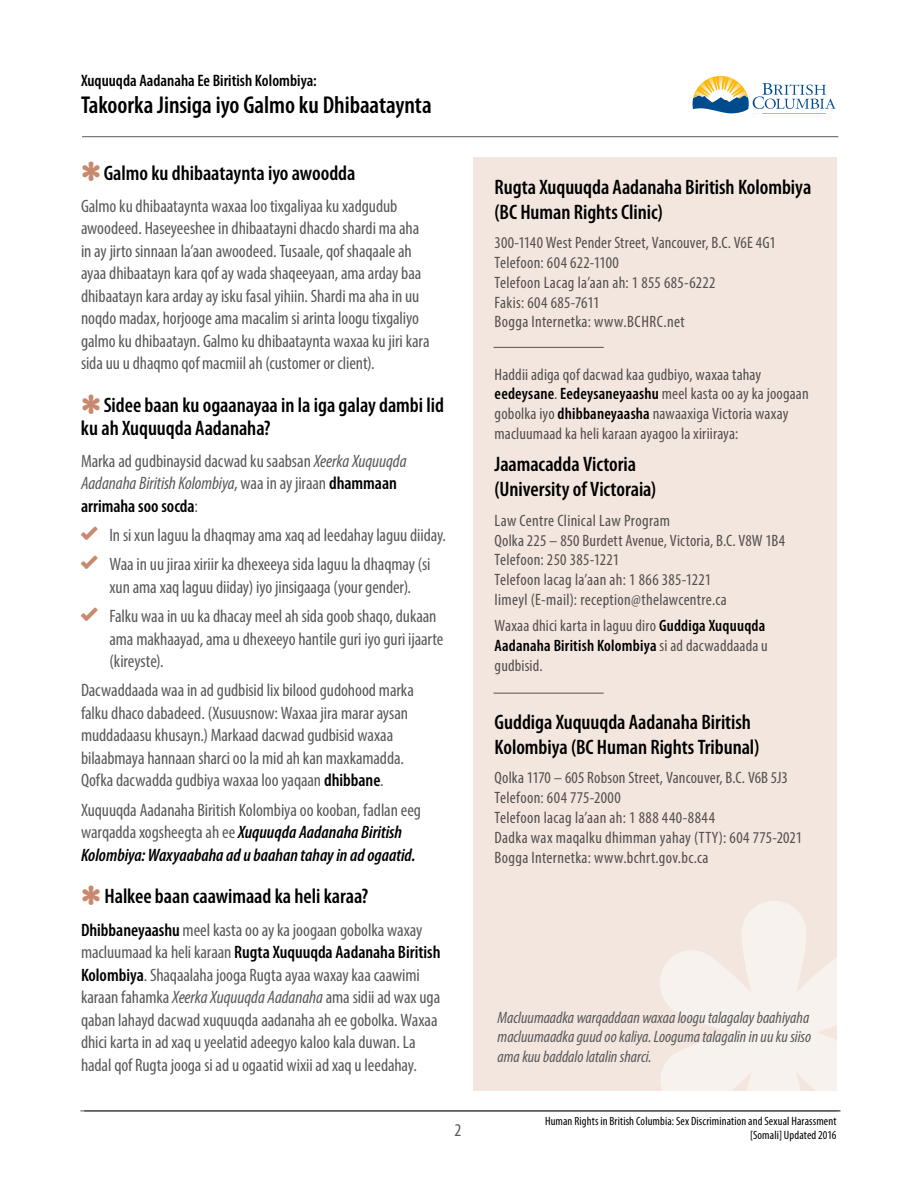
<style>
.page{position:relative;width:918px;height:1188px;background:#fff}
.page>*{position:absolute;margin:0;border:0;box-sizing:border-box;transform-origin:0 0}
.t1{font:600 condensed 24.45px "Myriad Pro";letter-spacing:-.005em;color:#000}
.t2{font:600 condensed 21px/25.2px "Myriad Pro";letter-spacing:-.005em;color:#000}
.t3{font:condensed 18px/22.5px "Myriad Pro";letter-spacing:-.005em;color:#58595b}
.t4{font:600 condensed 16.65px "Myriad Pro";color:#000}
.t5{font:condensed 16.5px/19.8px "Myriad Pro";letter-spacing:.015em;color:#58595b}
.t6{font:italic condensed 16.5px/19.8px "Myriad Pro";color:#58595b;text-align:justify}
.t7{font:condensed 12px/14.4px "Myriad Pro";letter-spacing:.01em;color:#000;text-align:right}
.s1{font-style:italic}
.s2{font-weight:600;color:#000}
.s3{font-family:"Web Hosting Hub Glyphs";font-stretch:normal;font-size:16.5px;color:#c8896e}
.s4{font-weight:600;font-style:italic;color:#000}
</style>
<div class="page">
<hr style="left:82px;top:136px;width:756px;height:1px;background:#58595b">
<svg style="left:693px;top:76px;width:143px;height:38px"></svg>
<hr style="left:84px;top:1111px;width:756px;height:1px;background:#000">
<div style="left:473px;top:158px;width:364px;height:933px;background:#f3e6de"></div>
<svg style="left:660px;top:901px;width:177px;height:190px"></svg>
<hr style="left:494px;top:347px;width:110px;height:1px;background:#58595b">
<hr style="left:494px;top:693px;width:110px;height:1px;background:#58595b">
<hr style="left:80px;top:1111px;width:757px;height:1px;background:#58595b">
<p class="t4" style="left:81px;top:72px;width:237px">Xuquuqda Aadanaha Ee Biritish Kolombiya:</p>
<h1 class="t1" style="left:81px;top:92px;width:352px">Takoorka Jinsiga iyo Galmo ku Dhibaataynta</h1>
<p class="t2" style="left:104px;top:161px;width:253px">Galmo ku dhibaataynta iyo awoodda</p>
<p class="t3" style="left:81px;top:195px;width:350px">Galmo ku dhibaataynta waxaa loo tixgaliyaa ku xadgudub awoodeed. Haseyeeshee in dhibaatayni dhacdo shardi ma aha in ay jirto sinnaan la’aan awoodeed. Tusaale, qof shaqaale ah ayaa dhibaatayn kara qof ay wada shaqeeyaan, ama arday baa dhibaatayn kara arday ay isku fasal yihiin. Shardi ma aha in uu noqdo madax, horjooge ama macalim si arinta loogu tixgaliyo galmo ku dhibaatayn. Galmo ku dhibaataynta waxaa ku jiri kara sida uu u dhaqmo qof macmiil ah (customer or client).</p>
<p class="t2" style="left:81px;top:394px;width:364px;line-height:22.5px;text-indent:23px">Sidee baan ku ogaanayaa in la iga galay dambi lid ku ah Xuquuqda Aadanaha?</p>
<p class="t3" style="left:81px;top:450px;width:327px">Marka ad gudbinaysid dacwad ku saabsan <span class="s1">Xeerka Xuquuqda<br>Aadanaha Biritish Kolombiya</span>, waa in ay jiraan <span class="s2">dhammaan arrimaha soo socda</span>:</p>
<p class="t3" style="left:81px;top:524px;width:367px"><span class="s3">✓</span> In si xun laguu la dhaqmay ama xaq ad leedahay laguu diiday.</p>
<p class="t3" style="left:81px;top:553px;width:351px;text-align:center"><span class="s3">✓</span> Waa in uu jiraa xiriir ka dhexeeya sida laguu la dhaqmay (si xun ama xaq laguu diiday) iyo jinsigaaga (your gender).</p>
<p class="t3" style="left:110px;top:605px;width:335px;text-indent:-29px"><span class="s3">✓</span> Falku waa in uu ka dhacay meel ah sida goob shaqo, dukaan ama makhaayad, ama u dhexeeyo hantile guri iyo guri ijaarte (kireyste).</p>
<p class="t3" style="left:81px;top:679px;width:334px">Dacwaddaada waa in ad gudbisid lix bilood gudohood marka falku dhaco dabadeed. (Xusuusnow: Waxaa jira marar aysan muddadaasu khusayn.) Markaad dacwad gudbisid waxaa bilaabmaya hannaan sharci oo la mid ah kan maxkamadda.<br>Qofka dacwadda gudbiya waxaa loo yaqaan <span class="s2">dhibbane</span>.</p>
<p class="t3" style="left:81px;top:798px;width:342px">Xuquuqda Aadanaha Biritish Kolombiya oo kooban, fadlan eeg warqadda xogsheegta ah ee <span class="s4">Xuquuqda Aadanaha Biritish<br>Kolombiya: Waxyaabaha ad u baahan tahay in ad ogaatid.</span></p>
<p class="t2" style="left:105px;top:884px;width:265px">Halkee baan caawimaad ka heli karaa?</p>
<p class="t3" style="left:81px;top:918px;width:361px"><span class="s2">Dhibbaneyaashu</span> meel kasta oo ay ka joogaan gobolka waxay macluumaad ka heli karaan <span class="s2">Rugta Xuquuqda Aadanaha Biritish Kolombiya</span>. Shaqaalaha jooga Rugta ayaa waxay kaa caawimi karaan fahamka <span class="s1">Xeerka Xuquuqda Aadanaha</span> ama sidii ad wax uga qaban lahayd dacwad xuquuqda aadanaha ah ee gobolka. Waxaa dhici karta in ad xaq u yeelatid adeegyo kaloo kala duwan. La hadal qof Rugta jooga si ad u ogaatid wixii ad xaq u leedahay.</p>
<p class="t3" style="left:454px;top:1118px;width:8px">2</p>
<p class="t2" style="left:495px;top:174px;width:318px">Rugta Xuquuqda Aadanaha Biritish Kolombiya (BC Human Rights Clinic)</p>
<p class="t5" style="left:495px;top:233px;width:283px">300-1140 West Pender Street, Vancouver, B.C. V6E 4G1<br>Telefoon: 604 622-1100<br>Telefoon Lacag la’aan ah: 1 855 685-6222<br>Fakis: 604 685-7611<br>Bogga Internetka: www.BCHRC.net</p>
<p class="t5" style="left:495px;top:364px;width:316px">Haddii adiga qof dacwad kaa gudbiyo, waxaa tahay <span class="s2">eedeysane</span>. <span class="s2">Eedeysaneyaashu</span> meel kasta oo ay ka joogaan gobolka iyo <span class="s2">dhibbaneyaasha</span> nawaaxiga Victoria waxay macluumaad ka heli karaan ayagoo la xiriiraya:</p>
<p class="t2" style="left:495px;top:452px;width:163px">Jaamacadda Victoria (University of Victoraia)</p>
<p class="t5" style="left:495px;top:510px;width:292px">Law Centre Clinical Law Program<br>Qolka 225 – 850 Burdett Avenue, Victoria, B.C. V8W 1B4<br>Telefoon: 250 385-1221<br>Telefoon lacag la’aan ah: 1 866 385-1221<br>Iimeyl (E-mail): reception@thelawcentre.ca</p>
<p class="t5" style="left:495px;top:616px;width:275px">Waxaa dhici karta in laguu diro <span class="s2">Guddiga Xuquuqda<br>Aadanaha Biritish Kolombiya</span> si ad dacwaddaada u gudbisid.</p>
<p class="t2" style="left:495px;top:709px;width:266px">Guddiga Xuquuqda Aadanaha Biritish<br>Kolombiya (BC Human Rights Tribunal)</p>
<p class="t5" style="left:495px;top:768px;width:309px">Qolka 1170 – 605 Robson Street, Vancouver, B.C. V6B 5J3<br>Telefoon: 604 775-2000<br>Telefoon lacag la’aan ah: 1 888 440-8844<br>Dadka wax maqalku dhimman yahay (TTY): 604 775-2021<br>Bogga Internetka: www.bchrt.gov.bc.ca</p>
<p class="t6" style="left:498px;top:1007px;width:315px">Macluumaadka warqaddaan waxaa loogu talagalay baahiyaha macluumaadka guud oo kaliya. Looguma talagalin in uu ku siiso ama kuu baddalo latalin sharci.</p>
<p class="t7" style="left:545px;top:1113px;width:293px">Human Rights in British Columbia: Sex Discrimination and Sexual Harassment [Somali] Updated 2016</p>
</div>
